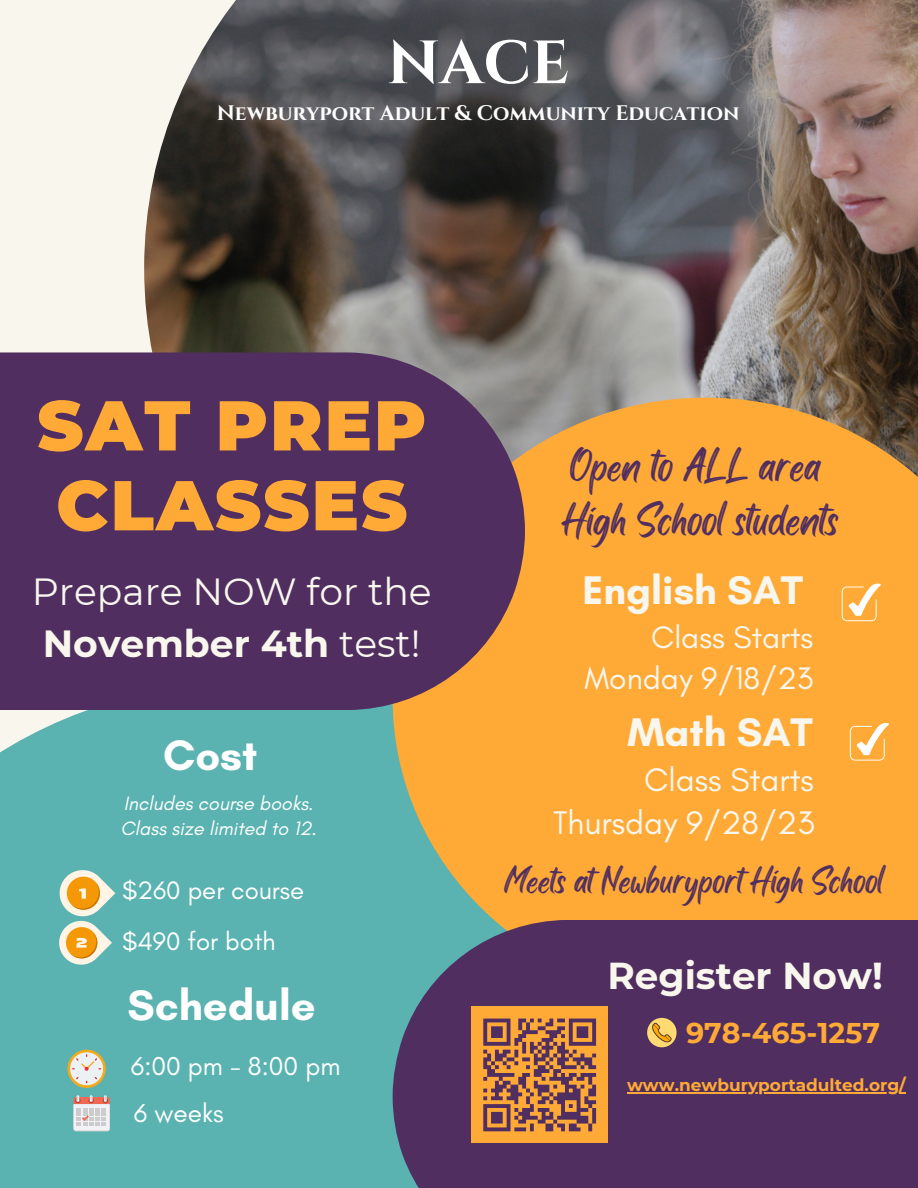
<style>
.page{position:relative;width:918px;height:1188px;background:#f8f6ed}
.page>*{position:absolute;margin:0;border:0;box-sizing:border-box;transform-origin:0 0}
.t1{font:900 70.35px "Montserrat";letter-spacing:.03em;color:#ffaa36}
.t2{font:700 60.9px "Cinzel Decorative";color:#fff}
.t3{font:700 43.5px "Glacial Indifference";color:#fff}
.t4{font:42.15px "Black Bones";color:#502e60}
.t5{font:700 40.8px "Glacial Indifference";color:#f8f6ed}
.t6{font:37.8px "Montserrat";color:#f8f6ed}
.t7{font:700 37.8px "Montserrat";color:#f8f6ed}
.t8{font:700 37.35px "Montserrat";color:#f8f6ed}
.t9{font:34.5px "Black Bones";color:#502e60}
.t10{font:33.3px "Glacial Indifference";color:#f8f6ed}
.t11{font:31.8px/40.5px "Glacial Indifference";color:#f8f6ed;text-align:right}
.t12{font:700 28.5px "Montserrat";color:#ffaa36}
.t13{font:26.25px "Glacial Indifference";color:#fff}
.t14{font:25.65px "Glacial Indifference";color:#fff}
.t15{font:700 21px "Cinzel";color:#fff}
.t16{font:italic 19.65px "Glacial Indifference";color:#fff}
.t17{font:700 16.95px "Montserrat";color:#ffaa36}
.s1{font-weight:400}
</style>
<div class="page">
<div style="left:0;top:682px;width:676px;height:506px;background:#5ab3b0"></div>
<img style="left:144px;top:0;width:774px;height:398px">
<div style="left:393px;top:398px;width:525px;height:522px;background:#ffaa36"></div>
<svg style="left:0;top:352px;width:525px;height:358px;fill:#502e60"></svg>
<svg style="left:393px;top:920px;width:525px;height:268px;fill:#502e60"></svg>
<svg style="left:850px;top:722px;width:39px;height:39px"></svg>
<svg style="left:842px;top:583px;width:39px;height:38px"></svg>
<svg style="left:59px;top:870px;width:56px;height:95px"></svg>
<svg style="left:68px;top:1050px;width:38px;height:38px"></svg>
<div style="left:70px;top:1052px;width:33px;height:33px;background:#ecf1f4;border-radius:50%"></div>
<svg style="left:72px;top:1054px;width:29px;height:17px"></svg>
<svg style="left:74px;top:1095px;width:36px;height:36px"></svg>
<hr style="left:627px;top:1093px;width:279px;height:1px;background:#ffaa36">
<div style="left:472px;top:1007px;width:136px;height:136px;background:#ffaa36"></div>
<svg style="left:483px;top:1018px;width:114px;height:114px"></svg>
<svg style="left:641px;top:1012px;width:42px;height:41px"></svg>
<p class="t2" style="left:387px;top:24px;width:184px">NACE</p>
<p class="t15" style="left:217px;top:100px;width:524px">Newburyport Adult &amp; Community Education</p>
<p class="t1" style="left:37px;top:382px;width:391px">SAT PREP</p>
<p class="t1" style="left:56px;top:462px;width:353px">CLASSES</p>
<p class="t6" style="left:32px;top:569px;width:401px">Prepare NOW for the</p>
<p class="t7" style="left:43px;top:620px;width:379px">November 4th <span class="s1">test!</span></p>
<p class="t3" style="left:163px;top:729px;width:96px">Cost</p>
<p class="t16" style="left:124px;top:791px;width:191px">Includes course books.</p>
<p class="t16" style="left:121px;top:816px;width:198px">Class size limited to 12.</p>
<p class="t14" style="left:122px;top:874px;width:184px">$260 per course</p>
<p class="t14" style="left:122px;top:926px;width:155px">$490 for both</p>
<p class="t3" style="left:127px;top:979px;width:190px">Schedule</p>
<p class="t13" style="left:131px;top:1050px;width:211px">6:00 pm - 8:00 pm</p>
<p class="t13" style="left:134px;top:1097px;width:91px">6 weeks</p>
<p class="t4" style="left:570px;top:436px;width:252px">Open to ALL area</p>
<p class="t4" style="left:563px;top:490px;width:277px">High School students</p>
<p class="t5" style="left:583px;top:565px;width:222px">English SAT</p>
<p class="t11" style="left:584px;top:617px;width:230px">Class Starts<br>Monday 9/18/23</p>
<p class="t5" style="left:627px;top:708px;width:187px">Math SAT</p>
<p class="t10" style="left:644px;top:760px;width:171px">Class Starts</p>
<p class="t10" style="left:553px;top:802px;width:263px">Thursday 9/28/23</p>
<p class="t9" style="left:504px;top:856px;width:380px">Meets at Newburyport High School</p>
<p class="t8" style="left:607px;top:953px;width:277px">Register Now!</p>
<p class="t12" style="left:686px;top:1016px;width:195px">978-465-1257</p>
<p class="t17" style="left:627px;top:1075px;width:280px">www.newburyportadulted.org/</p>
</div>
